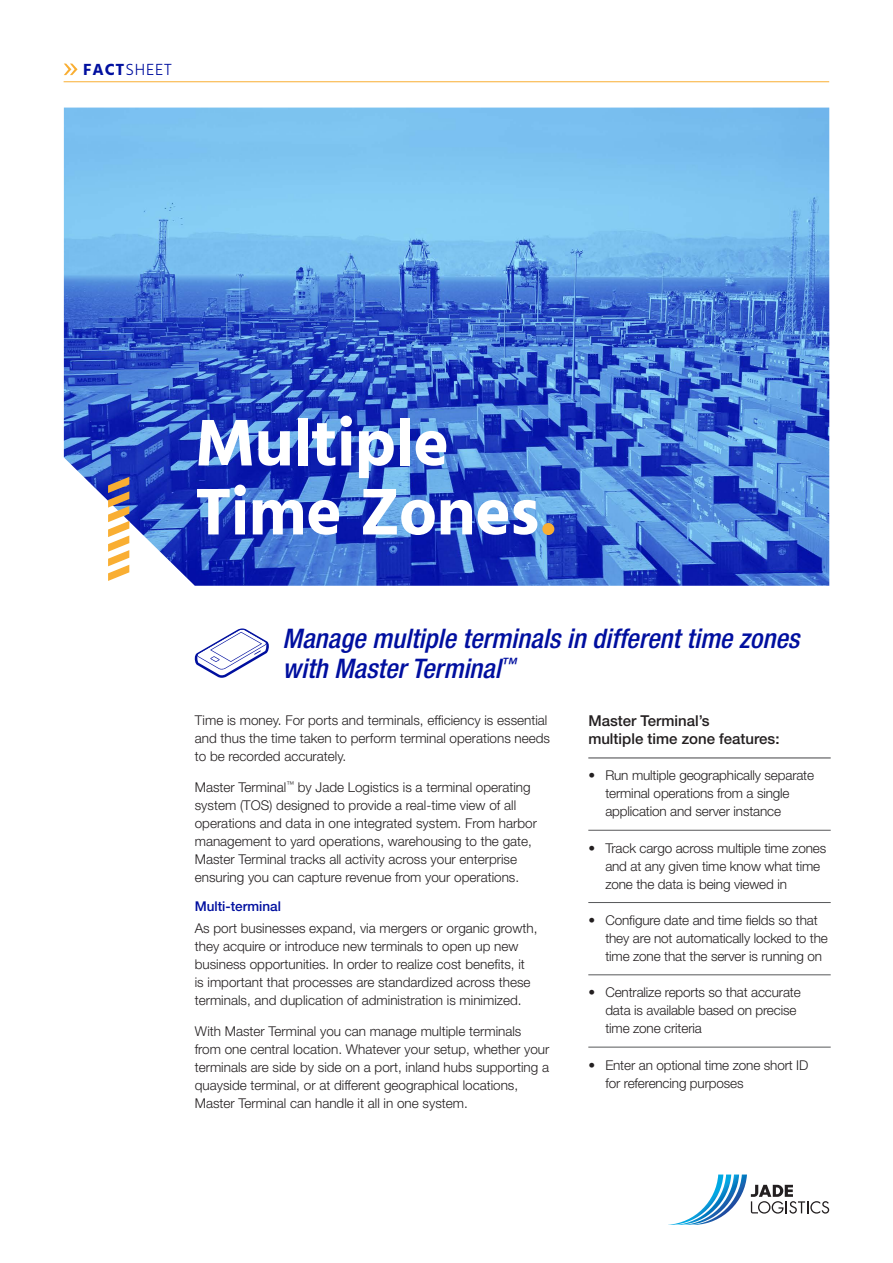
<style>
.page{position:relative;width:893px;height:1263px;background:#fff}
.page>*{position:absolute;margin:0;border:0;box-sizing:border-box;transform-origin:0 0}
.Heading{font:700 67.5px/69px "Hind";letter-spacing:-.01em;color:#fff}
.Subheading{font:italic 500 condensed 27px/30px "Helvetica Neue LT Std";color:#000f9f}
.t1{font:300 16.5px "Hind";letter-spacing:.05em;color:#000f9f}
.Black_Subheading{font:500 15px/18px "Helvetica Neue LT Std";color:#231f20}
.Body_Text{font:300 13.5px/18px "Helvetica Neue LT Std";color:#231f20}
.Blue_Subheading{font:500 13.5px "Helvetica Neue LT Std";color:#000f9f}
.s1{font-weight:700}
.s2{color:#f9ae32}
</style>
<div class="page">
<svg style="left:668px;top:1174px;width:161px;height:51px"></svg>
<hr style="left:64px;top:81px;width:765px;height:1px;background:#f9ae32">
<svg style="left:64px;top:64px;width:14px;height:11px"></svg>
<img style="left:64px;top:108px;width:765px;height:478px">
<svg style="left:108px;top:477px;width:21px;height:104px"></svg>
<hr style="left:588px;top:757px;width:243px;height:1px;background:#57585a">
<hr style="left:588px;top:830px;width:243px;height:1px;background:#57585a">
<hr style="left:588px;top:902px;width:243px;height:1px;background:#57585a">
<hr style="left:588px;top:974px;width:243px;height:1px;background:#57585a">
<hr style="left:588px;top:1047px;width:243px;height:1px;background:#57585a">
<svg style="left:195px;top:628px;width:74px;height:50px"></svg>
<p class="t1" style="left:83px;top:59px;width:90px"><span class="s1">FACT</span>SHEET</p>
<p class="Heading" style="left:195px;top:408px;width:364px">Multiple<br>Time Zones<span class="s2">.</span></p>
<p class="Subheading" style="left:283px;top:624px;width:518px">Manage multiple terminals in different time zones with Master Terminal<sup>™</sup></p>
<p class="Body_Text" style="left:195px;top:711px;width:357px">Time is money. For ports and terminals, efficiency is essential and thus the time taken to perform terminal operations needs to be recorded accurately.</p>
<p class="Body_Text" style="left:195px;top:778px;width:344px">Master Terminal<sup>™</sup> by Jade Logistics is a terminal operating system (TOS) designed to provide a real-time view of all operations and data in one integrated system. From harbor management to yard operations, warehousing to the gate, Master Terminal tracks all activity across your enterprise ensuring you can capture revenue from your operations.</p>
<p class="Blue_Subheading" style="left:195px;top:898px;width:88px">Multi-terminal</p>
<p class="Body_Text" style="left:195px;top:919px;width:344px">As port businesses expand, via mergers or organic growth, they acquire or introduce new terminals to open up new business opportunities. In order to realize cost benefits, it<br>is important that processes are standardized across these terminals, and duplication of administration is minimized.</p>
<p class="Body_Text" style="left:195px;top:1022px;width:356px">With Master Terminal you can manage multiple terminals from one central location. Whatever your setup, whether your terminals are side by side on a port, inland hubs supporting a quayside terminal, or at different geographical locations, Master Terminal can handle it all in one system.</p>
<p class="Black_Subheading" style="left:588px;top:712px;width:193px">Master Terminal’s<br>multiple time zone features:</p>
<p class="Body_Text" style="left:605px;top:766px;width:210px;text-indent:-17px">• Run multiple geographically separate terminal operations from a single application and server instance</p>
<p class="Body_Text" style="left:605px;top:838px;width:222px;text-indent:-17px">• Track cargo across multiple time zones and at any given time know what time zone the data is being viewed in</p>
<p class="Body_Text" style="left:605px;top:911px;width:224px;text-indent:-17px">• Configure date and time fields so that they are not automatically locked to the time zone that the server is running on</p>
<p class="Body_Text" style="left:605px;top:983px;width:197px;text-indent:-17px">• Centralize reports so that accurate data is available based on precise time zone criteria</p>
<p class="Body_Text" style="left:605px;top:1055px;width:205px;text-indent:-17px">• Enter an optional time zone short ID for referencing purposes</p>
</div>
